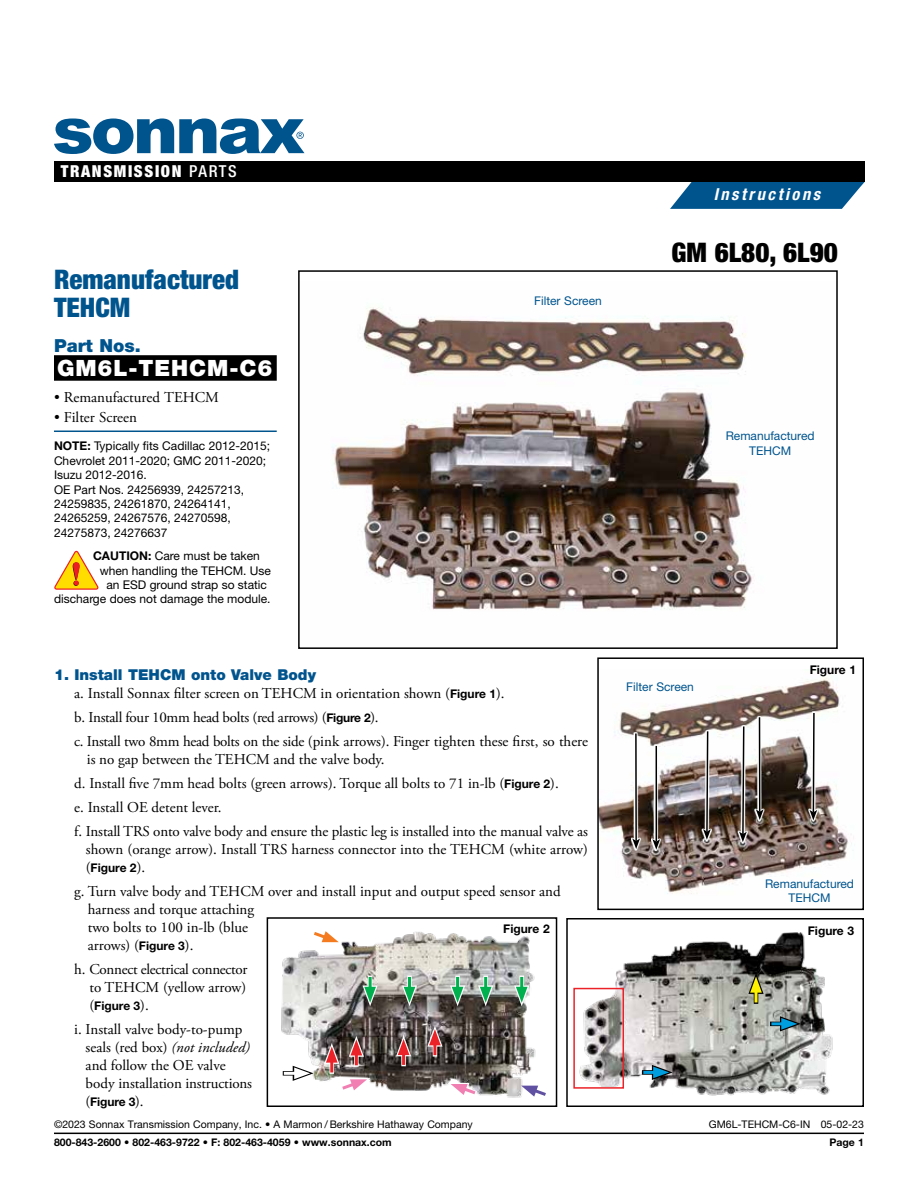
<style>
.page{position:relative;width:918px;height:1188px;background:#fff}
.page>*{position:absolute;margin:0;border:0;box-sizing:border-box;transform-origin:0 0}
.t1{font:900 condensed 27px/27.8px "Helvetica Neue LT Std";color:#00548e}
.t2{font:900 condensed 27px "Helvetica Neue LT Std";color:#000}
.t3{font:900 22.5px "Helvetica Neue LT Std";letter-spacing:.04em;color:#fff}
.t4{font:900 18px "Helvetica Neue LT Std";color:#00548e}
.t5{font:900 condensed 16.5px "Helvetica Neue LT Std";letter-spacing:.1em;color:#fff}
.t6{font:italic 700 condensed 16.5px "Helvetica Neue LT Std";letter-spacing:.155em;color:#fff}
.t7{font:15px/18px "Adobe Garamond Pro";color:#000}
.t8{font:15px/18px "Adobe Garamond Pro";letter-spacing:-.02em;color:#000;text-align:right}
.t9{font:900 15px "Helvetica Neue LT Std";color:#00548e}
.t10{font:12px/14.4px "Helvetica Neue LT Std";color:#000}
.t11{font:12px/14.4px "Helvetica Neue LT Std";color:#00548e;text-align:center}
.t12{font:700 12px "Helvetica Neue LT Std";color:#000}
.t13{font:10.5px "Helvetica Neue LT Std";color:#000}
.t14{font:700 10.5px "Helvetica Neue LT Std";color:#000}
.s1{font-weight:500}
.s2{font-weight:700}
.s3{font-family:"Helvetica Neue LT Std";font-weight:700;font-size:12px}
.s4{font-family:"Adobe Garamond Pro";font-weight:400;font-size:15px}
.s5{font-style:italic}
</style>
<div class="page">
<div style="left:54px;top:355px;width:223px;height:26px;background:#000"></div>
<hr style="left:54px;top:431px;width:223px;height:1px;background:#00548e">
<svg style="left:54px;top:551px;width:44px;height:39px"></svg>
<img style="left:281px;top:931px;width:255px;height:167px">
<div style="left:267px;top:917px;width:290px;height:190px;border:2px solid #000"></div>
<svg style="left:330px;top:1064px;width:4px;height:10px"></svg>
<hr style="left:330px;top:1057px;width:3px;height:15px;background:#eb2227">
<svg style="left:324px;top:1043px;width:15px;height:21px"></svg>
<svg style="left:283px;top:1071px;width:10px;height:5px"></svg>
<hr style="left:284px;top:1072px;width:16px;height:3px;background:#fff">
<svg style="left:293px;top:1066px;width:21px;height:15px"></svg>
<div style="left:354px;top:1048px;width:5px;height:19px;background:#f8b9bb"></div>
<hr style="left:355px;top:1050px;width:3px;height:15px;background:#eb2227">
<svg style="left:349px;top:1036px;width:15px;height:21px"></svg>
<svg style="left:401px;top:1056px;width:5px;height:10px"></svg>
<hr style="left:402px;top:1049px;width:3px;height:16px;background:#eb2227">
<svg style="left:396px;top:1036px;width:15px;height:20px"></svg>
<svg style="left:433px;top:1047px;width:4px;height:10px"></svg>
<hr style="left:433px;top:1040px;width:3px;height:15px;background:#eb2227">
<svg style="left:427px;top:1026px;width:16px;height:21px"></svg>
<div style="left:407px;top:976px;width:5px;height:18px;background:#eef1ef"></div>
<hr style="left:408px;top:977px;width:3px;height:15px;background:#00af4d">
<svg style="left:402px;top:986px;width:15px;height:20px"></svg>
<svg style="left:368px;top:976px;width:4px;height:10px"></svg>
<hr style="left:369px;top:977px;width:3px;height:15px;background:#00af4d">
<svg style="left:363px;top:986px;width:15px;height:20px"></svg>
<svg style="left:455px;top:976px;width:5px;height:10px"></svg>
<hr style="left:456px;top:977px;width:3px;height:15px;background:#00af4d">
<svg style="left:450px;top:986px;width:15px;height:20px"></svg>
<svg style="left:483px;top:976px;width:5px;height:10px"></svg>
<hr style="left:484px;top:977px;width:3px;height:15px;background:#00af4d">
<svg style="left:478px;top:986px;width:15px;height:20px"></svg>
<svg style="left:519px;top:976px;width:5px;height:10px"></svg>
<hr style="left:520px;top:977px;width:3px;height:15px;background:#00af4d">
<svg style="left:514px;top:986px;width:15px;height:20px"></svg>
<svg style="left:447px;top:1081px;width:35px;height:17px"></svg>
<svg style="left:336px;top:1077px;width:34px;height:17px"></svg>
<svg style="left:307px;top:931px;width:35px;height:14px"></svg>
<img style="left:600px;top:677px;width:252px;height:217px">
<div style="left:597px;top:657px;width:267px;height:253px;border:2px solid #000"></div>
<svg style="left:631px;top:732px;width:10px;height:118px"></svg>
<hr style="left:635px;top:734px;width:2px;height:107px;background:#000">
<svg style="left:632px;top:839px;width:8px;height:10px"></svg>
<svg style="left:808px;top:712px;width:11px;height:110px"></svg>
<svg style="left:810px;top:711px;width:7px;height:109px"></svg>
<svg style="left:754px;top:716px;width:11px;height:105px"></svg>
<hr style="left:759px;top:717px;width:1px;height:95px;background:#000">
<svg style="left:756px;top:809px;width:8px;height:11px"></svg>
<svg style="left:651px;top:745px;width:10px;height:106px"></svg>
<hr style="left:656px;top:746px;width:1px;height:96px;background:#000">
<svg style="left:652px;top:839px;width:8px;height:11px"></svg>
<svg style="left:702px;top:730px;width:10px;height:111px"></svg>
<svg style="left:703px;top:730px;width:8px;height:110px"></svg>
<svg style="left:738px;top:725px;width:10px;height:119px"></svg>
<svg style="left:739px;top:725px;width:8px;height:117px"></svg>
<div style="left:566px;top:918px;width:298px;height:189px;border:2px solid #000"></div>
<img style="left:575px;top:932px;width:258px;height:164px">
<div style="left:573px;top:988px;width:51px;height:101px;border:2px solid #eb2227"></div>
<svg style="left:754px;top:994px;width:4px;height:10px"></svg>
<hr style="left:755px;top:987px;width:3px;height:15px;background:#fff200">
<svg style="left:748px;top:973px;width:16px;height:21px"></svg>
<svg style="left:770px;top:1022px;width:10px;height:4px"></svg>
<hr style="left:771px;top:1022px;width:16px;height:3px;background:#009ede">
<svg style="left:780px;top:1016px;width:21px;height:15px"></svg>
<svg style="left:642px;top:1070px;width:10px;height:5px"></svg>
<hr style="left:643px;top:1071px;width:16px;height:3px;background:#009ede">
<svg style="left:652px;top:1065px;width:21px;height:15px"></svg>
<svg style="left:521px;top:1085px;width:25px;height:13px"></svg>
<img style="left:332px;top:307px;width:422px;height:303px">
<div style="left:298px;top:270px;width:540px;height:379px;border:2px solid #000"></div>
<hr style="left:54px;top:1133px;width:810px;height:1px;background:#000">
<svg style="left:670px;top:182px;width:195px;height:27px;background:#1e689b"></svg>
<div style="left:54px;top:161px;width:811px;height:21px;background:#000"></div>
<svg style="left:54px;top:119px;width:250px;height:35px"></svg>
<p class="t5" style="left:61px;top:161px;width:178px">TRANSMISSION <span class="s1">PARTS</span></p>
<h1 class="t1" style="left:54px;top:265px;width:187px">Remanufactured<br>TEHCM</h1>
<p class="t4" style="left:54px;top:335px;width:88px">Part Nos.</p>
<h2 class="t3" style="left:57px;top:355px;width:217px">GM6L-TEHCM-C6</h2>
<p class="t7" style="left:54px;top:388px;width:166px">• Remanufactured TEHCM</p>
<p class="t7" style="left:54px;top:409px;width:85px">• Filter Screen</p>
<p class="t10" style="left:54px;top:439px;width:218px"><span class="s2">NOTE:</span> Typically fits Cadillac 2012-2015;<br>Chevrolet 2011-2020; GMC 2011-2020;<br>Isuzu 2012-2016.<br>OE Part Nos. 24256939, 24257213,<br>24259835, 24261870, 24264141,<br>24265259, 24267576, 24270598,<br>24275873, 24276637</p>
<p class="t10" style="left:93px;top:548px;width:168px"><span class="s2">CAUTION:</span> Care must be taken</p>
<p class="t10" style="left:100px;top:563px;width:173px">when handling the TEHCM. Use</p>
<p class="t10" style="left:106px;top:577px;width:162px">an ESD ground strap so static</p>
<p class="t10" style="left:54px;top:592px;width:218px">discharge does not damage the module.</p>
<p class="t11" style="left:534px;top:293px;width:69px">Filter Screen</p>
<p class="t9" style="left:54px;top:666px;width:264px">1. Install TEHCM onto Valve Body</p>
<p class="t7" style="left:74px;top:682px;width:515px;line-height:24px">a. Install Sonnax filter screen on TEHCM in orientation shown (<span class="s3">Figure 1</span>).<br>b. Install four 10mm head bolts (red arrows) (<span class="s3">Figure 2</span>).<br>c. Install two 8mm head bolts on the side (pink arrows). Finger tighten these first, so there</p>
<p class="t7" style="left:74px;top:748px;width:515px;line-height:24px;text-indent:13px">is no gap between the TEHCM and the valve body.<br>d. Install five 7mm head bolts (green arrows). Torque all bolts to 71 in-lb (<span class="s3">Figure 2</span>).<br>e. Install OE detent lever.<br>f. Install TRS onto valve body and ensure the plastic leg is installed into the manual valve as</p>
<p class="t7" style="left:86px;top:841px;width:504px">shown (orange arrow). Install TRS harness connector into the TEHCM (white arrow)</p>
<p class="t12" style="left:86px;top:860px;width:61px"><span class="s4">(</span>Figure 2<span class="s4">).</span></p>
<p class="t7" style="left:88px;top:883px;width:475px;text-indent:-14px">g. Turn valve body and TEHCM over and install input and output speed sensor and harness and torque attaching<br>two bolts to 100 in-lb (blue<br>arrows) (<span class="s3">Figure 3</span>).</p>
<p class="t8" style="left:74px;top:961px;width:175px">h. Connect electrical connector to TEHCM (yellow arrow)</p>
<p class="t12" style="left:89px;top:998px;width:61px"><span class="s4">(</span>Figure 3<span class="s4">).</span></p>
<p class="t7" style="left:86px;top:1021px;width:168px;text-indent:-11px">i. Install valve body-to-pump seals (red box) <span class="s5">(not included) </span>and follow the OE valve body installation instructions</p>
<p class="t12" style="left:86px;top:1094px;width:60px"><span class="s4">(</span>Figure 3<span class="s4">).</span></p>
<p class="t12" style="left:503px;top:921px;width:48px">Figure 2</p>
<p class="t6" style="left:714px;top:185px;width:108px">Instructions</p>
<h1 class="t2" style="left:672px;top:236px;width:168px">GM 6L80, 6L90</h1>
<p class="t11" style="left:726px;top:429px;width:90px">Remanufactured<br>TEHCM</p>
<p class="t11" style="left:626px;top:679px;width:69px">Filter Screen</p>
<p class="t12" style="left:810px;top:663px;width:48px">Figure 1</p>
<p class="t11" style="left:765px;top:876px;width:90px">Remanufactured<br>TEHCM</p>
<p class="t12" style="left:808px;top:924px;width:48px">Figure 3</p>
<p class="t13" style="left:54px;top:1118px;width:420px">©2023 Sonnax Transmission Company, Inc. • A Marmon / Berkshire Hathaway Company</p>
<p class="t13" style="left:709px;top:1118px;width:157px">GM6L-TEHCM-C6-IN 05-02-23</p>
<p class="t14" style="left:54px;top:1136px;width:339px">800-843-2600 • 802-463-9722 • F: 802-463-4059 • www.sonnax.com</p>
<p class="t14" style="left:829px;top:1136px;width:36px">Page 1</p>
</div>
